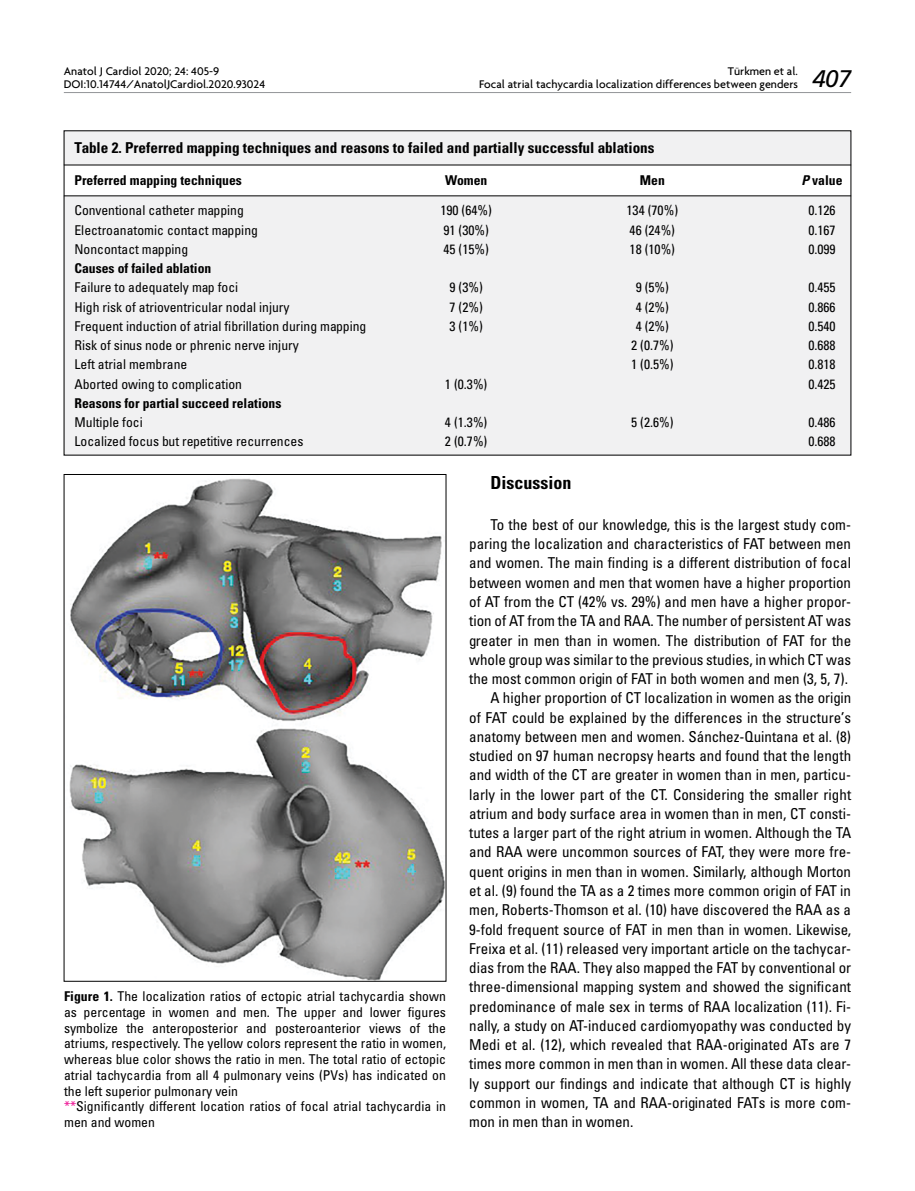
<style>
.page{position:relative;width:915px;height:1191px;background:#fff}
.page>*{position:absolute;margin:0;border:0;box-sizing:border-box;transform-origin:0 0}
.t1{font:24px "Frutiger Italic Tr";color:#000}
.t2{font:18px "Univers Cond Bd Tr";color:#000}
.t3{font:15px "Univers Condensed Tr";color:#000}
.t4{font:15px "Univers Cond Bd Tr";color:#000}
.t5{font:13.5px/15.8px "Univers Condensed Tr";color:#000}
.t6{font:13.5px "Univers Cond Bd Tr";color:#000}
.t7{font:500 12px/13.5px "Firma";color:#000;text-align:right}
.s1{font-family:"Univers Cond Bd Ita Tr"}
.s2{font-family:"Univers Cond Bd Tr"}
.s3{color:#ec008c}
</style>
<div class="page">
<hr style="left:64px;top:92px;width:786px;height:1px;background:#939598">
<img style="left:69px;top:478px;width:375px;height:501px">
<div style="left:64px;top:196px;width:786px;height:259px;background:#f1f1f2"></div>
<div style="left:64px;top:131px;width:786px;height:34px;background:#f1f1f2"></div>
<hr style="left:64px;top:165px;width:786px;height:1px;background:#000">
<hr style="left:64px;top:196px;width:786px;height:1px;background:#000">
<p class="t7" style="left:64px;top:64px;width:203px;text-align:left">Anatol J Cardiol 2020; 24: 405-9<br>DOI:10.14744/AnatolJCardiol.2020.93024</p>
<h1 class="t1" style="left:812px;top:65px;width:40px">407</h1>
<p class="t7" style="left:479px;top:64px;width:320px">Türkmen et al.<br>Focal atrial tachycardia localization differences between genders</p>
<p class="t4" style="left:74px;top:139px;width:581px">Table 2. Preferred mapping techniques and reasons to failed and partially successful ablations</p>
<p class="t6" style="left:74px;top:172px;width:169px">Preferred mapping techniques</p>
<p class="t6" style="left:445px;top:172px;width:44px">Women</p>
<p class="t6" style="left:639px;top:172px;width:27px">Men</p>
<p class="t6" style="left:801px;top:172px;width:42px"><span class="s1">P</span> value</p>
<p class="t5" style="left:74px;top:202px;width:171px">Conventional catheter mapping</p>
<p class="t5" style="left:440px;top:202px;width:53px">190 (64%)</p>
<p class="t5" style="left:626px;top:202px;width:53px">134 (70%)</p>
<p class="t5" style="left:808px;top:202px;width:29px">0.126</p>
<p class="t5" style="left:74px;top:221px;width:185px">Electroanatomic contact mapping</p>
<p class="t5" style="left:443px;top:221px;width:47px">91 (30%)</p>
<p class="t5" style="left:629px;top:221px;width:47px">46 (24%)</p>
<p class="t5" style="left:808px;top:221px;width:29px">0.167</p>
<p class="t5" style="left:74px;top:241px;width:115px">Noncontact mapping</p>
<p class="t5" style="left:443px;top:241px;width:47px">45 (15%)</p>
<p class="t5" style="left:629px;top:241px;width:47px">18 (10%)</p>
<p class="t5" style="left:808px;top:241px;width:29px">0.099</p>
<p class="t6" style="left:74px;top:260px;width:138px">Causes of failed ablation</p>
<p class="t5" style="left:74px;top:279px;width:165px">Failure to adequately map foci</p>
<p class="t5" style="left:449px;top:279px;width:35px">9 (3%)</p>
<p class="t5" style="left:635px;top:279px;width:35px">9 (5%)</p>
<p class="t5" style="left:808px;top:279px;width:29px">0.455</p>
<p class="t5" style="left:74px;top:298px;width:216px">High risk of atrioventricular nodal injury</p>
<p class="t5" style="left:449px;top:298px;width:35px">7 (2%)</p>
<p class="t5" style="left:635px;top:298px;width:35px">4 (2%)</p>
<p class="t5" style="left:808px;top:298px;width:29px">0.866</p>
<p class="t5" style="left:74px;top:318px;width:293px">Frequent induction of atrial fibrillation during mapping</p>
<p class="t5" style="left:449px;top:318px;width:35px">3 (1%)</p>
<p class="t5" style="left:635px;top:318px;width:35px">4 (2%)</p>
<p class="t5" style="left:808px;top:318px;width:29px">0.540</p>
<p class="t5" style="left:74px;top:337px;width:226px">Risk of sinus node or phrenic nerve injury</p>
<p class="t5" style="left:631px;top:337px;width:44px">2 (0.7%)</p>
<p class="t5" style="left:808px;top:337px;width:29px">0.688</p>
<p class="t5" style="left:74px;top:356px;width:114px">Left atrial membrane</p>
<p class="t5" style="left:631px;top:356px;width:44px">1 (0.5%)</p>
<p class="t5" style="left:808px;top:356px;width:29px">0.818</p>
<p class="t5" style="left:74px;top:375px;width:169px">Aborted owing to complication</p>
<p class="t5" style="left:445px;top:375px;width:44px">1 (0.3%)</p>
<p class="t5" style="left:808px;top:375px;width:29px">0.425</p>
<p class="t6" style="left:74px;top:395px;width:208px">Reasons for partial succeed relations</p>
<p class="t5" style="left:74px;top:414px;width:70px">Multiple foci</p>
<p class="t5" style="left:445px;top:414px;width:44px">4 (1.3%)</p>
<p class="t5" style="left:631px;top:414px;width:44px">5 (2.6%)</p>
<p class="t5" style="left:808px;top:414px;width:29px">0.486</p>
<p class="t5" style="left:74px;top:433px;width:230px">Localized focus but repetitive recurrences</p>
<p class="t5" style="left:445px;top:433px;width:44px">2 (0.7%)</p>
<p class="t5" style="left:808px;top:433px;width:29px">0.688</p>
<p class="t5" style="left:64px;top:988px;width:383px"><span class="s2">Figure 1.</span> The localization ratios of ectopic atrial tachycardia shown as percentage in women and men. The upper and lower figures symbolize the anteroposterior and posteroanterior views of the atriums, respectively. The yellow colors represent the ratio in women, whereas blue color shows the ratio in men. The total ratio of ectopic atrial tachycardia from all 4 pulmonary veins (PVs) has indicated on the left superior pulmonary vein<br><span class="s3">**</span>Significantly different location ratios of focal atrial tachycardia in men and women</p>
<p class="t2" style="left:490px;top:472px;width:82px">Discussion</p>
<p class="t3" style="left:490px;top:515px;width:362px">To the best of our knowledge, this is the largest study com-</p>
<p class="t3" style="left:469px;top:534px;width:383px">paring the localization and characteristics of FAT between men</p>
<p class="t3" style="left:469px;top:553px;width:383px">and women. The main finding is a different distribution of focal</p>
<p class="t3" style="left:469px;top:573px;width:383px">between women and men that women have a higher proportion</p>
<p class="t3" style="left:469px;top:592px;width:383px">of AT from the CT (42% vs. 29%) and men have a higher propor-</p>
<p class="t3" style="left:469px;top:611px;width:383px">tion of AT from the TA and RAA. The number of persistent AT was</p>
<p class="t3" style="left:469px;top:630px;width:383px">greater in men than in women. The distribution of FAT for the</p>
<p class="t3" style="left:469px;top:650px;width:383px">whole group was similar to the previous studies, in which CT was</p>
<p class="t3" style="left:469px;top:669px;width:380px">the most common origin of FAT in both women and men (3, 5, 7).</p>
<p class="t3" style="left:490px;top:688px;width:362px">A higher proportion of CT localization in women as the origin</p>
<p class="t3" style="left:469px;top:708px;width:383px">of FAT could be explained by the differences in the structure’s</p>
<p class="t3" style="left:469px;top:727px;width:383px">anatomy between men and women. Sánchez-Quintana et al. (8)</p>
<p class="t3" style="left:469px;top:746px;width:383px">studied on 97 human necropsy hearts and found that the length</p>
<p class="t3" style="left:469px;top:765px;width:383px">and width of the CT are greater in women than in men, particu-</p>
<p class="t3" style="left:469px;top:785px;width:383px">larly in the lower part of the CT. Considering the smaller right</p>
<p class="t3" style="left:469px;top:804px;width:383px">atrium and body surface area in women than in men, CT consti-</p>
<p class="t3" style="left:469px;top:823px;width:383px">tutes a larger part of the right atrium in women. Although the TA</p>
<p class="t3" style="left:469px;top:842px;width:383px">and RAA were uncommon sources of FAT, they were more fre-</p>
<p class="t3" style="left:469px;top:862px;width:383px">quent origins in men than in women. Similarly, although Morton</p>
<p class="t3" style="left:469px;top:881px;width:383px">et al. (9) found the TA as a 2 times more common origin of FAT in</p>
<p class="t3" style="left:469px;top:900px;width:383px">men, Roberts-Thomson et al. (10) have discovered the RAA as a</p>
<p class="t3" style="left:469px;top:919px;width:383px">9-fold frequent source of FAT in men than in women. Likewise,</p>
<p class="t3" style="left:469px;top:939px;width:383px">Freixa et al. (11) released very important article on the tachycar-</p>
<p class="t3" style="left:469px;top:958px;width:383px">dias from the RAA. They also mapped the FAT by conventional or</p>
<p class="t3" style="left:469px;top:977px;width:383px">three-dimensional mapping system and showed the significant</p>
<p class="t3" style="left:469px;top:996px;width:383px">predominance of male sex in terms of RAA localization (11). Fi-</p>
<p class="t3" style="left:469px;top:1016px;width:383px">nally, a study on AT-induced cardiomyopathy was conducted by</p>
<p class="t3" style="left:469px;top:1035px;width:383px">Medi et al. (12), which revealed that RAA-originated ATs are 7</p>
<p class="t3" style="left:469px;top:1054px;width:383px">times more common in men than in women. All these data clear-</p>
<p class="t3" style="left:469px;top:1073px;width:383px">ly support our findings and indicate that although CT is highly</p>
<p class="t3" style="left:469px;top:1093px;width:383px">common in women, TA and RAA-originated FATs is more com-</p>
<p class="t3" style="left:469px;top:1112px;width:166px">mon in men than in women.</p>
</div>
